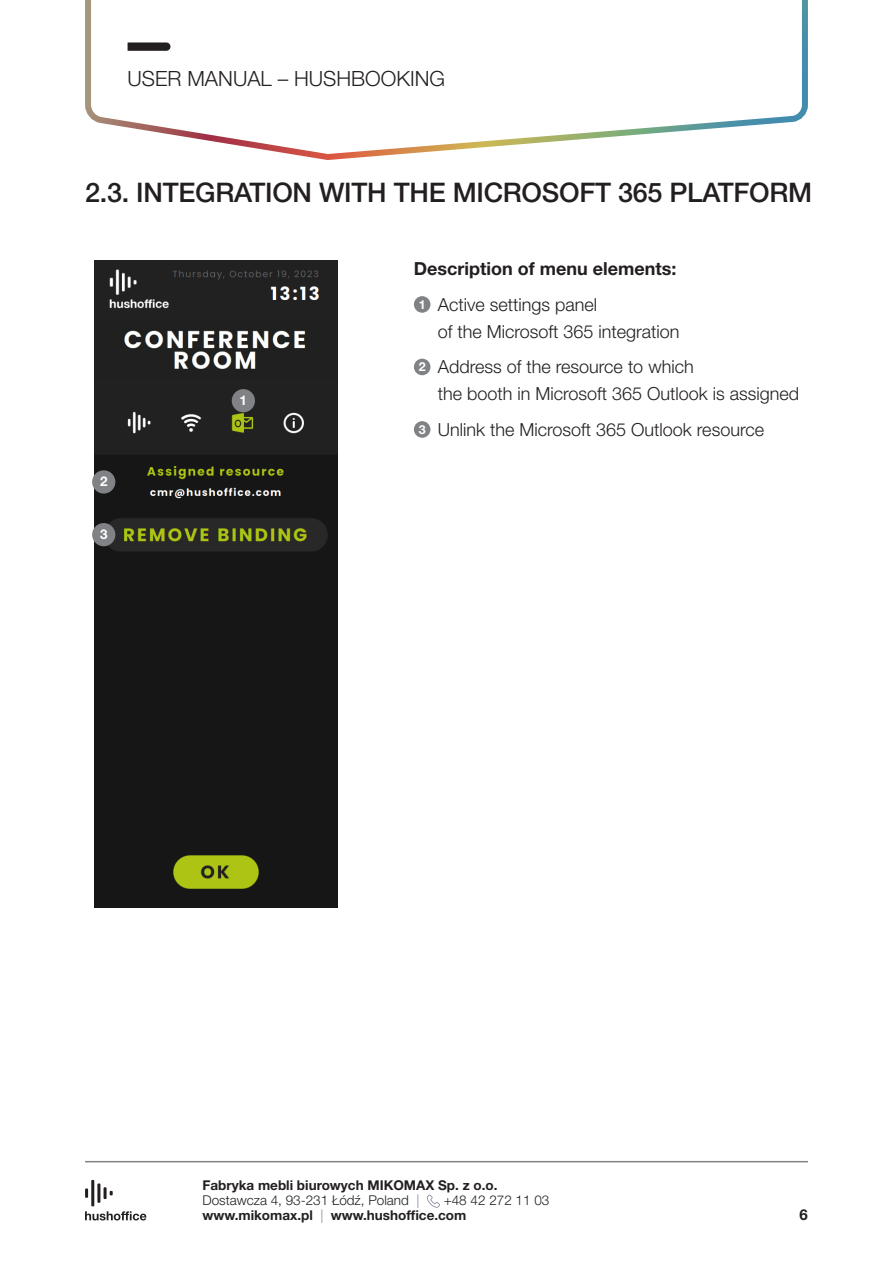
<style>
.page{position:relative;width:893px;height:1263px;background:#fff}
.page>*{position:absolute;margin:0;border:0;box-sizing:border-box;transform-origin:0 0}
.tytuł_strony{font:500 27px "Helvetica Neue LT Pro";letter-spacing:-.01em;color:#231f20}
.t1{font:300 21px "Helvetica Neue LT Pro";color:#231f20}
.Styl_akapitowy_1{font:300 18px/27px "Helvetica Neue LT Pro";color:#231f20}
.Styl_akapitowy_1-2{font:700 18px "Helvetica Neue LT Pro";color:#231f20}
.t2{font:700 15px "Helvetica Neue LT Pro";color:#231f20}
.t3{font:700 13.5px/15px "Helvetica Neue LT Pro";color:#231f20}
.teksty{font:700 13.35px "Helvetica Neue LT Pro";color:#fff}
.teksty-2{font:700 12.45px "Helvetica Neue LT Pro";color:#fff}
.s1{font-weight:300}
.s2{font-weight:300;color:#8c809f}
</style>
<div class="page">
<hr style="left:85px;top:1161px;width:723px;height:1px;background:#808285">
<svg style="left:427px;top:1194px;width:13px;height:14px"></svg>
<svg style="left:85px;top:1188px;width:3px;height:10px"></svg>
<hr style="left:91px;top:1180px;width:3px;height:26px;background:#231f20">
<hr style="left:97px;top:1183px;width:3px;height:20px;background:#231f20">
<svg style="left:104px;top:1187px;width:9px;height:12px"></svg>
<svg style="left:85px;top:1211px;width:61px;height:9px"></svg>
<svg style="left:85px;top:0;width:723px;height:160px"></svg>
<svg style="left:128px;top:42px;width:42px;height:9px"></svg>
<img style="left:95px;top:260px;width:242px;height:647px">
<div style="left:414px;top:296px;width:16px;height:17px;background:#808285;border-radius:50%"></div>
<div style="left:414px;top:359px;width:16px;height:16px;background:#808285;border-radius:50%"></div>
<div style="left:414px;top:421px;width:16px;height:17px;background:#808285;border-radius:50%"></div>
<div style="left:232px;top:389px;width:23px;height:23px;background:#808285;border-radius:50%"></div>
<div style="left:92px;top:470px;width:23px;height:24px;background:#808285;border-radius:50%"></div>
<div style="left:92px;top:523px;width:23px;height:23px;background:#808285;border-radius:50%"></div>
<p class="t1" style="left:128px;top:66px;width:319px">USER MANUAL – HUSHBOOKING</p>
<p class="tytuł_strony" style="left:85px;top:176px;width:729px">2.3. INTEGRATION WITH THE MICROSOFT 365 PLATFORM</p>
<p class="teksty" style="left:100px;top:473px;width:9px">2</p>
<p class="teksty" style="left:100px;top:526px;width:9px">3</p>
<p class="teksty" style="left:240px;top:392px;width:9px">1</p>
<p class="Styl_akapitowy_1-2" style="left:414px;top:257px;width:264px">Description of menu elements:</p>
<p class="teksty-2" style="left:419px;top:297px;width:8px">1</p>
<p class="Styl_akapitowy_1" style="left:438px;top:290px;width:243px">Active settings panel<br>of the Microsoft 365 integration</p>
<p class="teksty-2" style="left:419px;top:359px;width:8px">2</p>
<p class="Styl_akapitowy_1" style="left:438px;top:353px;width:363px">Address of the resource to which<br>the booth in Microsoft 365 Outlook is assigned</p>
<p class="teksty-2" style="left:419px;top:422px;width:8px">3</p>
<p class="Styl_akapitowy_1" style="left:438px;top:415px;width:328px">Unlink the Microsoft 365 Outlook resource</p>
<p class="t3" style="left:202px;top:1177px;width:296px">Fabryka mebli biurowych MIKOMAX Sp. z o.o.<br><span class="s1">Dostawcza 4, 93-231 Łódź, Poland</span> <span class="s2">|</span></p>
<p class="t3" style="left:202px;top:1192px;width:348px;text-indent:241px"><span class="s1">+48 42 272 11 03 </span>www.mikomax.pl <span class="s2">|</span> www.hushoffice.com</p>
<p class="t2" style="left:800px;top:1205px;width:10px">6</p>
</div>
